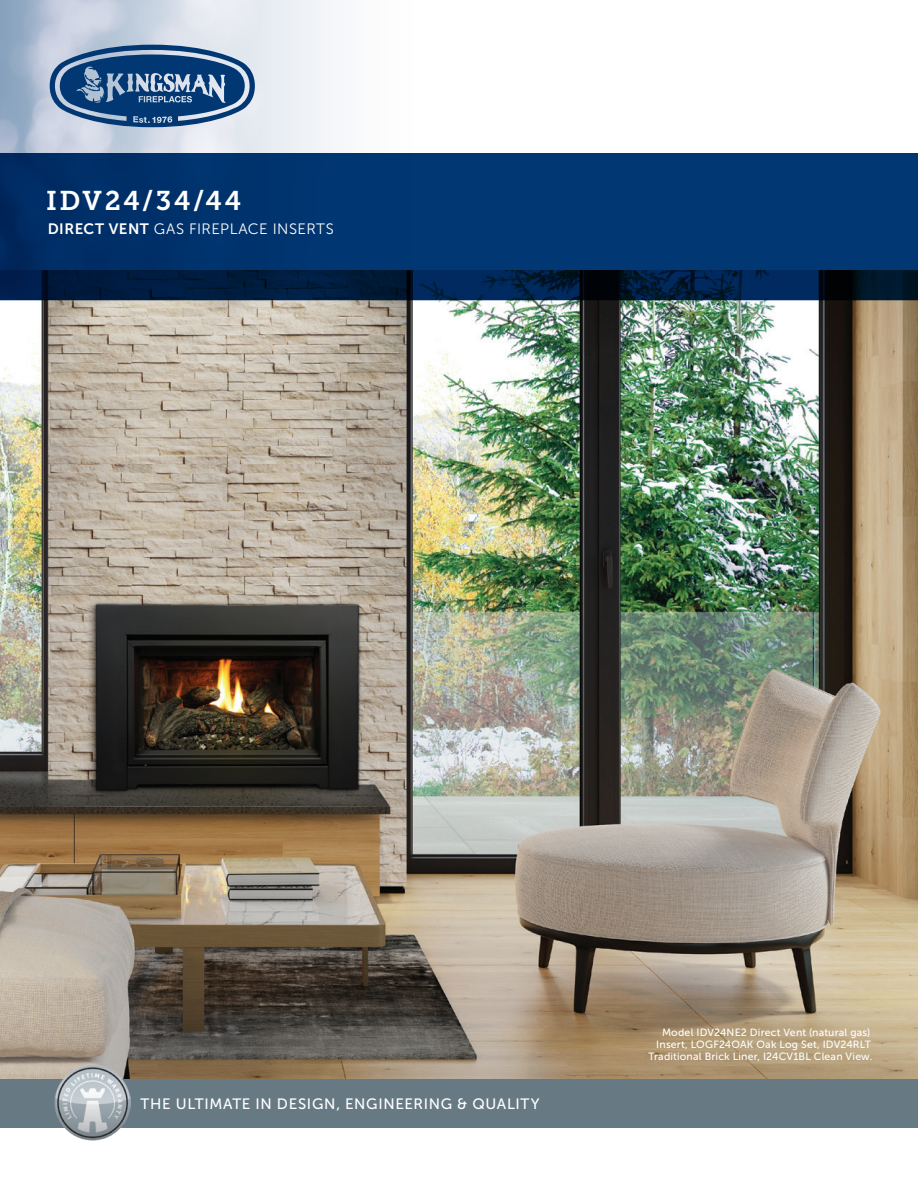
<style>
.page{position:relative;width:918px;height:1188px;background:#fff}
.page>*{position:absolute;margin:0;border:0;box-sizing:border-box;transform-origin:0 0}
.t1{font:27px "Museo Slab 700";letter-spacing:.1em;color:#fff}
.t2{font:15px "Museo Sans 500";letter-spacing:.045em;color:#fff}
.t3{font:15px "Museo Sans 300";letter-spacing:.03em;color:#fff}
.t4{font:10.5px/12px "Museo Sans 500";letter-spacing:.02em;color:#fff;text-align:right}
.s1{font-family:"Museo Sans 700"}
</style>
<div class="page">
<img style="left:0;top:300px;width:918px;height:779px">
<div style="left:0;top:153px;width:918px;height:147px;background:#013874"></div>
<div style="left:0;top:1079px;width:918px;height:49px;background:#677982"></div>
<svg style="left:50px;top:45px;width:205px;height:82px;background:#5478a1"></svg>
<svg style="left:0;top:270px;width:918px;height:30px;background:#001c3e"></svg>
<img style="left:55px;top:1065px;width:76px;height:75px">
<h1 class="t1" style="left:46px;top:185px;width:197px">IDV24/34/44</h1>
<h2 class="t3" style="left:48px;top:221px;width:288px"><span class="s1">DIRECT VENT</span> GAS FIREPLACE INSERTS</h2>
<h2 class="t2" style="left:141px;top:1096px;width:401px">THE ULTIMATE IN DESIGN, ENGINEERING &amp; QUALITY</h2>
<p class="t4" style="left:648px;top:1026px;width:225px">Model IDV24NE2 Direct Vent (natural gas)<br>Insert, LOGF24OAK Oak Log Set, IDV24RLT<br>Traditional Brick Liner, I24CV1BL Clean View.</p>
</div>
